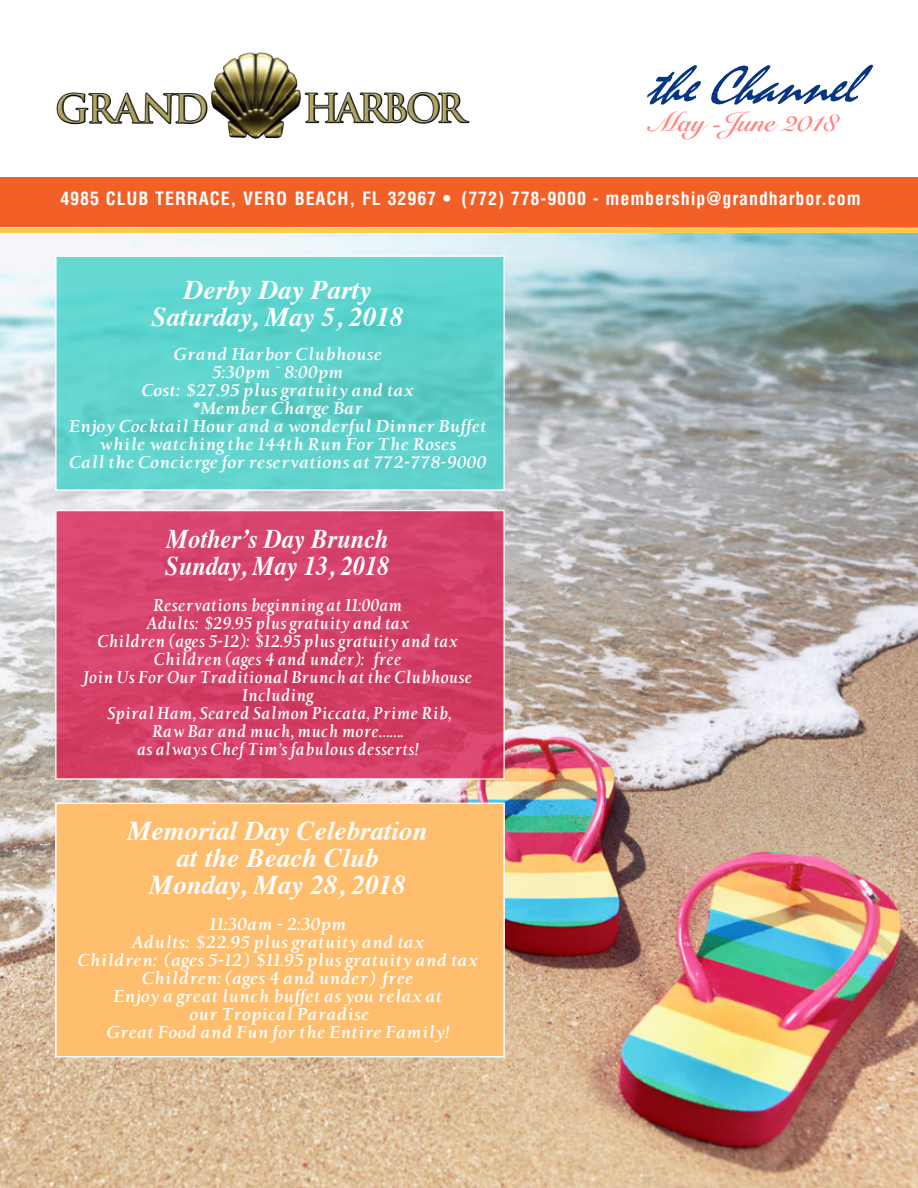
<style>
.page{position:relative;width:918px;height:1188px;background:#fff}
.page>*{position:absolute;margin:0;border:0;box-sizing:border-box;transform-origin:0 0}
.t1{font:italic 700 27px "Times";color:#fff}
.t2{font:italic 700 27px "Times";color:#fff;scale:.9 1}
.t3{font:700 27px "Snell Roundhand";color:#ff8080}
.t4{font:700 condensed 18px "Helvetica";letter-spacing:.05em;color:#fff}
.t5{font:italic 700 16.5px "Berkeley Oldstyle";color:#fff}
.t6{font:italic 700 16.5px "Berkeley Oldstyle";color:#fff;scale:.9 1}
</style>
<div class="page">
<img style="left:56px;top:52px;width:414px;height:87px">
<svg style="left:647px;top:65px;width:54px;height:40px"></svg>
<svg style="left:711px;top:65px;width:162px;height:40px"></svg>
<img style="left:0;top:227px;width:918px;height:961px">
<svg style="left:55px;top:255px;width:450px;height:236px;fill:#5fd4ce"></svg>
<div style="left:55px;top:510px;width:450px;height:270px;background:linear-gradient(to right,#d7446c,#d33d64);border:2px solid #fff"></div>
<div style="left:55px;top:803px;width:450px;height:254px;background:#ffbe6e;border:2px solid #fff"></div>
<div style="left:0;top:178px;width:918px;height:49px;background:#f26027"></div>
<div style="left:0;top:228px;width:918px;height:5px;background:#fec952"></div>
<p class="t3" style="left:651px;top:98px;width:188px">May -June 2018</p>
<p class="t4" style="left:60px;top:187px;width:802px">4985 CLUB TERRACE, VERO BEACH, FL 32967 • (772) 778-9000 - membership@grandharbor.com</p>
<p class="t1" style="left:184px;top:264px;width:189px">Derby Day Party</p>
<p class="t1" style="left:151px;top:291px;width:254px">Saturday, May 5, 2018</p>
<p class="t5" style="left:173px;top:344px;width:210px">Grand Harbor Clubhouse</p>
<p class="t5" style="left:211px;top:362px;width:133px">5:30pm ~ 8:00pm</p>
<p class="t5" style="left:141px;top:380px;width:274px">Cost: $27.95 plus gratuity and tax</p>
<p class="t5" style="left:192px;top:398px;width:172px">*Member Charge Bar</p>
<p class="t5" style="left:69px;top:416px;width:419px">Enjoy Cocktail Hour and a wonderful Dinner Buffet</p>
<p class="t5" style="left:99px;top:434px;width:359px">while watching the 144th Run For The Roses</p>
<p class="t5" style="left:69px;top:452px;width:419px">Call the Concierge for reservations at 772-778-9000</p>
<p class="t2" style="left:167px;top:514px;width:248px">Mother’s Day Brunch</p>
<p class="t2" style="left:165px;top:541px;width:251px">Sunday, May 13, 2018</p>
<p class="t6" style="left:153px;top:596px;width:279px">Reservations beginning at 11:00am</p>
<p class="t6" style="left:146px;top:614px;width:294px">Adults: $29.95 plus gratuity and tax</p>
<p class="t6" style="left:97px;top:632px;width:402px">Children (ages 5-12): $12.95 plus gratuity and tax</p>
<p class="t6" style="left:154px;top:650px;width:277px">Children (ages 4 and under): free</p>
<p class="t6" style="left:83px;top:668px;width:434px">Join Us For Our Traditional Brunch at the Clubhouse</p>
<p class="t6" style="left:242px;top:686px;width:81px">Including</p>
<p class="t6" style="left:107px;top:704px;width:384px">Spiral Ham, Seared Salmon Piccata, Prime Rib,</p>
<p class="t6" style="left:152px;top:722px;width:281px">Raw Bar and much, much more…….</p>
<p class="t6" style="left:137px;top:740px;width:314px">as always Chef Tim’s fabulous desserts!</p>
<p class="t1" style="left:128px;top:806px;width:301px">Memorial Day Celebration</p>
<p class="t1" style="left:176px;top:833px;width:204px">at the Beach Club</p>
<p class="t1" style="left:149px;top:860px;width:258px">Monday, May 28, 2018</p>
<p class="t5" style="left:209px;top:915px;width:139px">11:30am - 2:30pm</p>
<p class="t5" style="left:131px;top:933px;width:295px">Adults: $22.95 plus gratuity and tax</p>
<p class="t5" style="left:77px;top:951px;width:402px">Children: (ages 5-12) $11.95 plus gratuity and tax</p>
<p class="t5" style="left:142px;top:969px;width:273px">Children: (ages 4 and under) free</p>
<p class="t5" style="left:113px;top:987px;width:331px">Enjoy a great lunch buffet as you relax at</p>
<p class="t5" style="left:189px;top:1005px;width:181px">our Tropical Paradise</p>
<p class="t5" style="left:106px;top:1023px;width:344px">Great Food and Fun for the Entire Family!</p>
</div>
